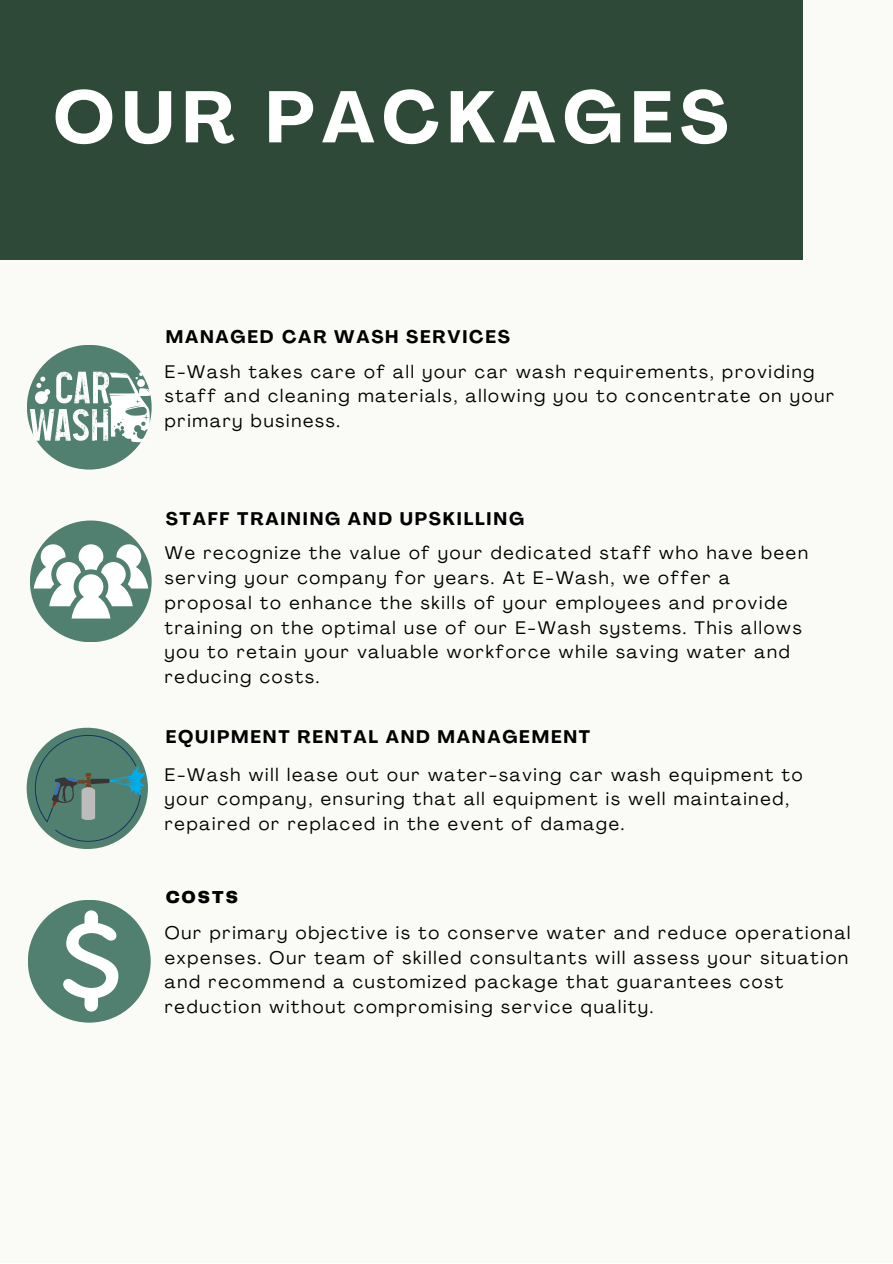
<style>
.page{position:relative;width:893px;height:1264px;background:#fff}
.page>*{position:absolute;margin:0;border:0;box-sizing:border-box;transform-origin:0 0}
.t1{font:700 72px "Agrandir";letter-spacing:.1em;color:#fff}
.t2{font:18px/24.8px "Agrandir";letter-spacing:.1em;color:#000}
.t3{font:700 18px "Agrandir";letter-spacing:.1em;color:#000}
.t4{font:900 18px "Telegraf";letter-spacing:.1em;color:#000}
</style>
<div class="page">
<div style="left:0;top:0;width:892px;height:1262px;background:#fafaf7"></div>
<div style="left:0;top:0;width:803px;height:259px;background:#2f4938"></div>
<div style="left:27px;top:345px;width:125px;height:124px;background:#518070;border-radius:50%"></div>
<svg style="left:30px;top:371px;width:121px;height:71px"></svg>
<div style="left:30px;top:520px;width:122px;height:122px;background:#518070;border-radius:50%"></div>
<svg style="left:34px;top:544px;width:114px;height:74px"></svg>
<div style="left:27px;top:727px;width:121px;height:122px;background:#518070;border-radius:50%"></div>
<svg style="left:35px;top:735px;width:111px;height:106px"></svg>
<div style="left:28px;top:899px;width:123px;height:123px;background:#518070;border-radius:50%"></div>
<svg style="left:63px;top:910px;width:55px;height:101px"></svg>
<h1 class="t1" style="left:53px;top:73px;width:676px">OUR PACKAGES</h1>
<p class="t3" style="left:166px;top:325px;width:346px">MANAGED CAR WASH SERVICES</p>
<p class="t2" style="left:165px;top:359px;width:670px">E-Wash takes care of all your car wash requirements, providing staff and cleaning materials, allowing you to concentrate on your primary business.</p>
<p class="t3" style="left:166px;top:507px;width:360px">STAFF TRAINING AND UPSKILLING</p>
<p class="t2" style="left:165px;top:540px;width:644px">We recognize the value of your dedicated staff who have been serving your company for years. At E-Wash, we offer a proposal to enhance the skills of your employees and provide training on the optimal use of our E-Wash systems. This allows you to retain your valuable workforce while saving water and reducing costs.</p>
<p class="t3" style="left:166px;top:725px;width:426px">EQUIPMENT RENTAL AND MANAGEMENT</p>
<p class="t2" style="left:165px;top:761px;width:639px">E-Wash will lease out our water-saving car wash equipment to your company, ensuring that all equipment is well maintained, repaired or replaced in the event of damage.</p>
<p class="t4" style="left:166px;top:884px;width:74px">COSTS</p>
<p class="t2" style="left:165px;top:920px;width:687px">Our primary objective is to conserve water and reduce operational expenses. Our team of skilled consultants will assess your situation and recommend a customized package that guarantees cost reduction without compromising service quality.</p>
</div>
